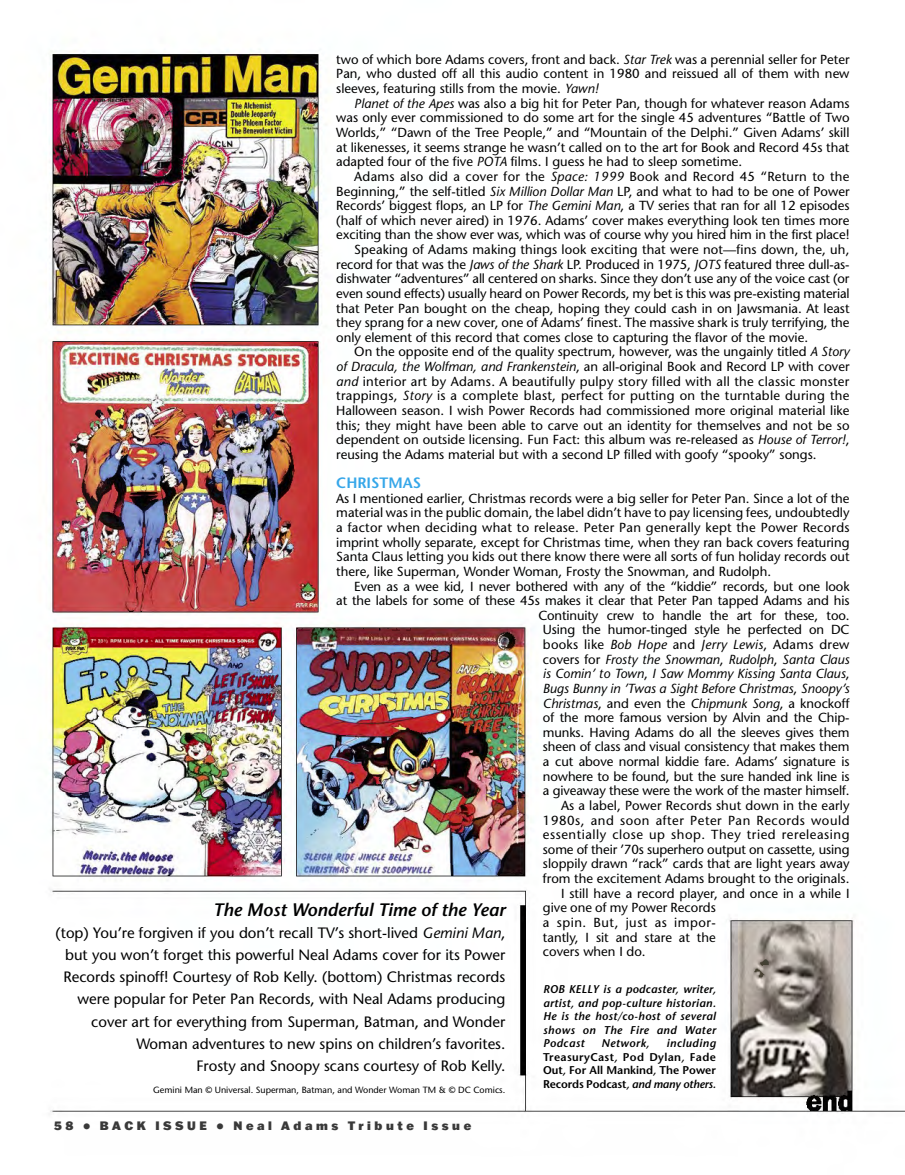
<style>
.page{position:relative;width:905px;height:1175px;background:#fff}
.page>*{position:absolute;margin:0;border:0;box-sizing:border-box;transform-origin:0 0}
.t1{font:italic 600 18px "Stone Sans Std";color:#000}
.t2{font:15px/22.2px "Stone Sans";color:#000;text-align:right}
.t3{font:600 15px "Stone Sans Std";color:#36a7e9}
.t4{font:13.2px/14.5px "Stone Sans";color:#000;text-align:justify}
.t5{font:13.2px "Stone Sans";letter-spacing:.02em;color:#000}
.t6{font:italic 500 13.2px/14.5px "Stone Sans Std";color:#000;text-align:justify}
.t7{font:13.2px "Stone Sans";letter-spacing:.04em;color:#000}
.t8{font:900 12px "Franklin Gothic ATF";letter-spacing:.3em;color:#393939}
.t9{font:italic 600 11.25px/13.5px "Stone Sans Std";letter-spacing:.04em;color:#000;text-align:justify}
.t10{font:600 11.25px/13.5px "Stone Sans Std";letter-spacing:.015em;color:#000;text-align:justify}
.t11{font:9px "Stone Sans";color:#000}
.s1{font-family:"Stone Sans Std";font-weight:500;font-style:italic}
.s2{font-family:"Stone Sans";font-weight:400;font-style:normal}
.s3{font-style:italic}
</style>
<div class="page">
<img style="left:49px;top:50px;width:855px;height:1064px">
<p class="t4" style="left:336px;top:52px;width:515px">two of which bore Adams covers, front and back. <span class="s1">Star Trek</span> was a perennial seller for Peter Pan, who dusted off all this audio content in 1980 and reissued all of them with new sleeves, featuring stills from the movie. <span class="s1">Yawn!</span></p>
<p class="t4" style="left:336px;top:96px;width:515px;text-indent:18px"><span class="s1">Planet of the Apes</span> was also a big hit for Peter Pan, though for whatever reason Adams was only ever commissioned to do some art for the single 45 adventures “Battle of Two Worlds,” “Dawn of the Tree People,” and “Mountain of the Delphi.” Given Adams’ skill at likenesses, it seems strange he wasn’t called on to the art for Book and Record 45s that adapted four of the five <span class="s1">POTA</span> films. I guess he had to sleep sometime.</p>
<p class="t5" style="left:354px;top:168px;width:496px">Adams also did a cover for the <span class="s1">Space: 1999</span> Book and Record 45 “Return to the</p>
<p class="t4" style="left:336px;top:184px;width:515px">Beginning,” the self-titled <span class="s1">Six Million Dollar Man</span> LP, and what to had to be one of Power</p>
<p class="t4" style="left:336px;top:198px;width:514px">Records’ biggest flops, an LP for <span class="s1">The Gemini Man</span>, a TV series that ran for all 12 episodes</p>
<p class="t4" style="left:336px;top:213px;width:514px">(half of which never aired) in 1976. Adams’ cover makes everything look ten times more</p>
<p class="t4" style="left:336px;top:227px;width:515px">exciting than the show ever was, which was of course why you hired him in the first place!</p>
<p class="t4" style="left:354px;top:242px;width:496px">Speaking of Adams making things look exciting that were not—fins down, the, uh,</p>
<p class="t4" style="left:336px;top:257px;width:514px">record for that was the <span class="s1">Jaws of the Shark</span> LP. Produced in 1975, <span class="s1">JOTS</span> featured three dull-as-</p>
<p class="t4" style="left:336px;top:271px;width:514px">dishwater “adventures” all centered on sharks. Since they don’t use any of the voice cast (or</p>
<p class="t4" style="left:336px;top:286px;width:515px">even sound effects) usually heard on Power Records, my bet is this was pre-existing material</p>
<p class="t4" style="left:336px;top:301px;width:515px">that Peter Pan bought on the cheap, hoping they could cash in on Jawsmania. At least</p>
<p class="t4" style="left:336px;top:315px;width:515px">they sprang for a new cover, one of Adams’ finest. The massive shark is truly terrifying, the</p>
<p class="t4" style="left:336px;top:330px;width:473px">only element of this record that comes close to capturing the flavor of the movie.</p>
<p class="t4" style="left:354px;top:344px;width:497px">On the opposite end of the quality spectrum, however, was the ungainly titled <span class="s1">A Story</span></p>
<p class="t4" style="left:336px;top:359px;width:515px"><span class="s1">of Dracula, the Wolfman, and Frankenstein</span>, an all-original Book and Record LP with cover</p>
<p class="t5" style="left:336px;top:373px;width:514px"><span class="s1">and</span> interior art by Adams. A beautifully pulpy story filled with all the classic monster</p>
<p class="t5" style="left:336px;top:388px;width:514px">trappings, <span class="s1">Story</span> is a complete blast, perfect for putting on the turntable during the</p>
<p class="t4" style="left:336px;top:403px;width:514px">Halloween season. I wish Power Records had commissioned more original material like</p>
<p class="t4" style="left:336px;top:418px;width:515px">this; they might have been able to carve out an identity for themselves and not be so</p>
<p class="t4" style="left:336px;top:432px;width:515px">dependent on outside licensing. Fun Fact: this album was re-released as <span class="s1">House of Terror!</span>,</p>
<p class="t4" style="left:336px;top:447px;width:482px">reusing the Adams material but with a second LP filled with goofy “spooky” songs.</p>
<p class="t3" style="left:336px;top:474px;width:86px">CHRISTMAS</p>
<p class="t4" style="left:336px;top:491px;width:515px">As I mentioned earlier, Christmas records were a big seller for Peter Pan. Since a lot of the material was in the public domain, the label didn’t have to pay licensing fees, undoubtedly a factor when deciding what to release. Peter Pan generally kept the Power Records imprint wholly separate, except for Christmas time, when they ran back covers featuring Santa Claus letting you kids out there know there were all sorts of fun holiday records out there, like Superman, Wonder Woman, Frosty the Snowman, and Rudolph.</p>
<p class="t4" style="left:336px;top:578px;width:515px;text-align:right">Even as a wee kid, I never bothered with any of the “kiddie” records, but one look<br>at the labels for some of these 45s makes it clear that Peter Pan tapped Adams and his Continuity crew to handle the art for these, too.<br>Using the humor-tinged style he perfected on DC<br>books like <span class="s1">Bob Hope</span> and <span class="s1">Jerry Lewis</span>, Adams drew</p>
<p class="t6" style="left:543px;top:652px;width:308px"><span class="s2">covers for</span> Frosty the Snowman<span class="s2">,</span> Rudolph<span class="s2">,</span> Santa Claus is Comin’ to Town<span class="s2">,</span> I Saw Mommy Kissing Santa Claus<span class="s2">, </span>Bugs Bunny in ’Twas a Sight Before Christmas<span class="s2">,</span> Snoopy’s Christmas<span class="s2">, and even the</span> Chipmunk Song<span class="s2">, a knockoff</span></p>
<p class="t4" style="left:543px;top:710px;width:308px">of the more famous version by Alvin and the Chip-</p>
<p class="t4" style="left:543px;top:725px;width:308px">munks. Having Adams do all the sleeves gives them</p>
<p class="t4" style="left:543px;top:739px;width:308px">sheen of class and visual consistency that makes them</p>
<p class="t4" style="left:543px;top:754px;width:308px">a cut above normal kiddie fare. Adams’ signature is</p>
<p class="t4" style="left:543px;top:769px;width:308px">nowhere to be found, but the sure handed ink line is</p>
<p class="t4" style="left:543px;top:783px;width:308px">a giveaway these were the work of the master himself.</p>
<p class="t4" style="left:561px;top:798px;width:290px">As a label, Power Records shut down in the early</p>
<p class="t7" style="left:543px;top:812px;width:308px">1980s, and soon after Peter Pan Records would</p>
<p class="t7" style="left:543px;top:826px;width:308px">essentially close up shop. They tried rereleasing</p>
<p class="t4" style="left:543px;top:842px;width:308px">some of their ’70s superhero output on cassette, using</p>
<p class="t4" style="left:543px;top:856px;width:308px">sloppily drawn “rack” cards that are light years away</p>
<p class="t4" style="left:543px;top:871px;width:308px">from the excitement Adams brought to the originals.</p>
<p class="t4" style="left:561px;top:886px;width:290px">I still have a record player, and once in a while I</p>
<p class="t4" style="left:543px;top:900px;width:174px">give one of my Power Records</p>
<p class="t7" style="left:543px;top:914px;width:174px">a spin. But, just as impor-</p>
<p class="t4" style="left:543px;top:929px;width:174px">tantly, I sit and stare at the</p>
<p class="t4" style="left:543px;top:944px;width:104px">covers when I do.</p>
<h1 class="t1" style="left:213px;top:898px;width:293px">The Most Wonderful Time of the Year</h1>
<p class="t2" style="left:56px;top:921px;width:451px">(top) You’re forgiven if you don’t recall TV’s short-lived <span class="s1">Gemini Man</span>, but you won’t forget this powerful Neal Adams cover for its Power Records spinoff! Courtesy of Rob Kelly. (bottom) Christmas records were popular for Peter Pan Records, with Neal Adams producing cover art for everything from Superman, Batman, and Wonder Woman adventures to new spins on children’s favorites.<br>Frosty and Snoopy scans courtesy of Rob Kelly.</p>
<p class="t11" style="left:153px;top:1084px;width:353px">Gemini Man © Universal. Superman, Batman, and Wonder Woman TM &amp; © DC Comics.</p>
<p class="t8" style="left:54px;top:1117px;width:419px">58 • BACK ISSUE • Neal Adams Tribute Issue</p>
<p class="t9" style="left:543px;top:982px;width:174px">ROB KELLY is a podcaster, writer, artist, and pop-culture historian.<br>He is the host/co-host of several shows on The Fire and Water Podcast</p>
<p class="t10" style="left:543px;top:1036px;width:174px;text-indent:123px"><span class="s3">including </span>TreasuryCast<span class="s3">,</span> Pod Dylan<span class="s3">,</span> Fade Out<span class="s3">,</span> For All Mankind<span class="s3">,</span> The Power Records Podcast<span class="s3">, and many others.</span></p>
<p class="t9" style="left:601px;top:1036px;width:49px">Network,</p>
</div>
